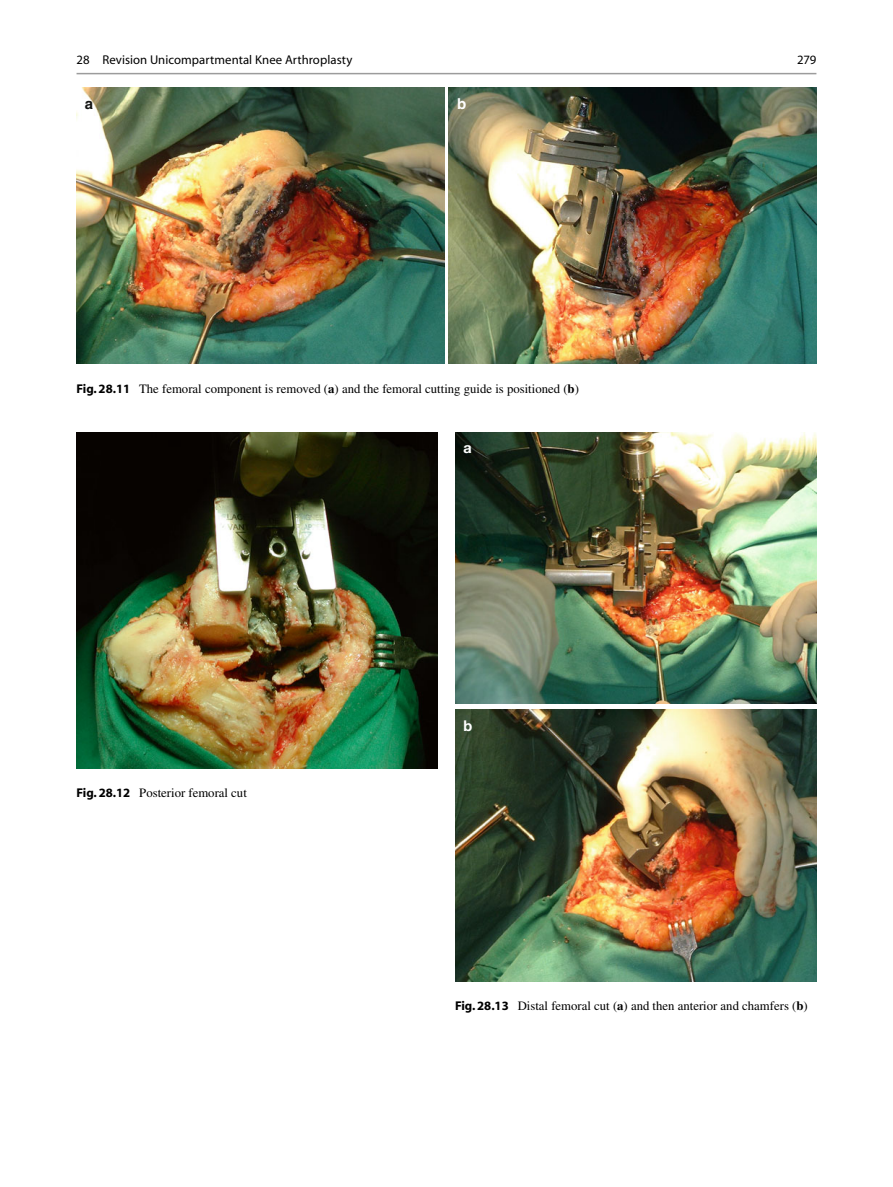
<style>
.page{position:relative;width:893px;height:1187px;background:#fff}
.page>*{position:absolute;margin:0;border:0;box-sizing:border-box;transform-origin:0 0}
.t1{font:700 15px "Xhbqqt Helvetica";color:#fff}
.t2{font:700 15px "Fghjpk Helvetica";color:#131413}
.t3{font:700 15px "Fghjpk Helvetica";color:#fff}
.t4{font:12.75px "Gpnrwp Times";color:#000}
.t5{font:12.75px "Bjwmjb Myriad";letter-spacing:.005em;color:#000}
.s1{font-family:"Lvbpxk Myriad";font-weight:700}
.s2{font-family:"Sbcglf Times";font-weight:700}
</style>
<div class="page">
<img style="left:76px;top:88px;width:368px;height:276px">
<img style="left:449px;top:88px;width:368px;height:276px">
<img style="left:77px;top:432px;width:361px;height:336px">
<img style="left:455px;top:432px;width:361px;height:271px">
<img style="left:455px;top:709px;width:361px;height:272px">
<hr style="left:77px;top:73px;width:739px;height:1px;background:#9c9c9c">
<p class="t5" style="left:77px;top:55px;width:277px">28 Revision Unicompartmental Knee Arthroplasty</p>
<p class="t2" style="left:85px;top:94px;width:10px">a</p>
<p class="t3" style="left:457px;top:94px;width:11px">b</p>
<p class="t4" style="left:76px;top:383px;width:504px"><span class="s1">Fig. 28.11</span> The femoral component is removed ( <span class="s2">a</span> ) and the femoral cutting guide is positioned ( <span class="s2">b</span> )</p>
<p class="t1" style="left:463px;top:439px;width:10px">a</p>
<p class="t4" style="left:77px;top:788px;width:172px"><span class="s1">Fig. 28.12</span> Posterior femoral cut</p>
<p class="t1" style="left:463px;top:716px;width:10px">b</p>
<p class="t5" style="left:797px;top:55px;width:21px">279</p>
<p class="t4" style="left:455px;top:1000px;width:354px"><span class="s1">Fig. 28.13</span> Distal femoral cut ( <span class="s2">a</span> ) and then anterior and chamfers ( <span class="s2">b</span> )</p>
</div>
